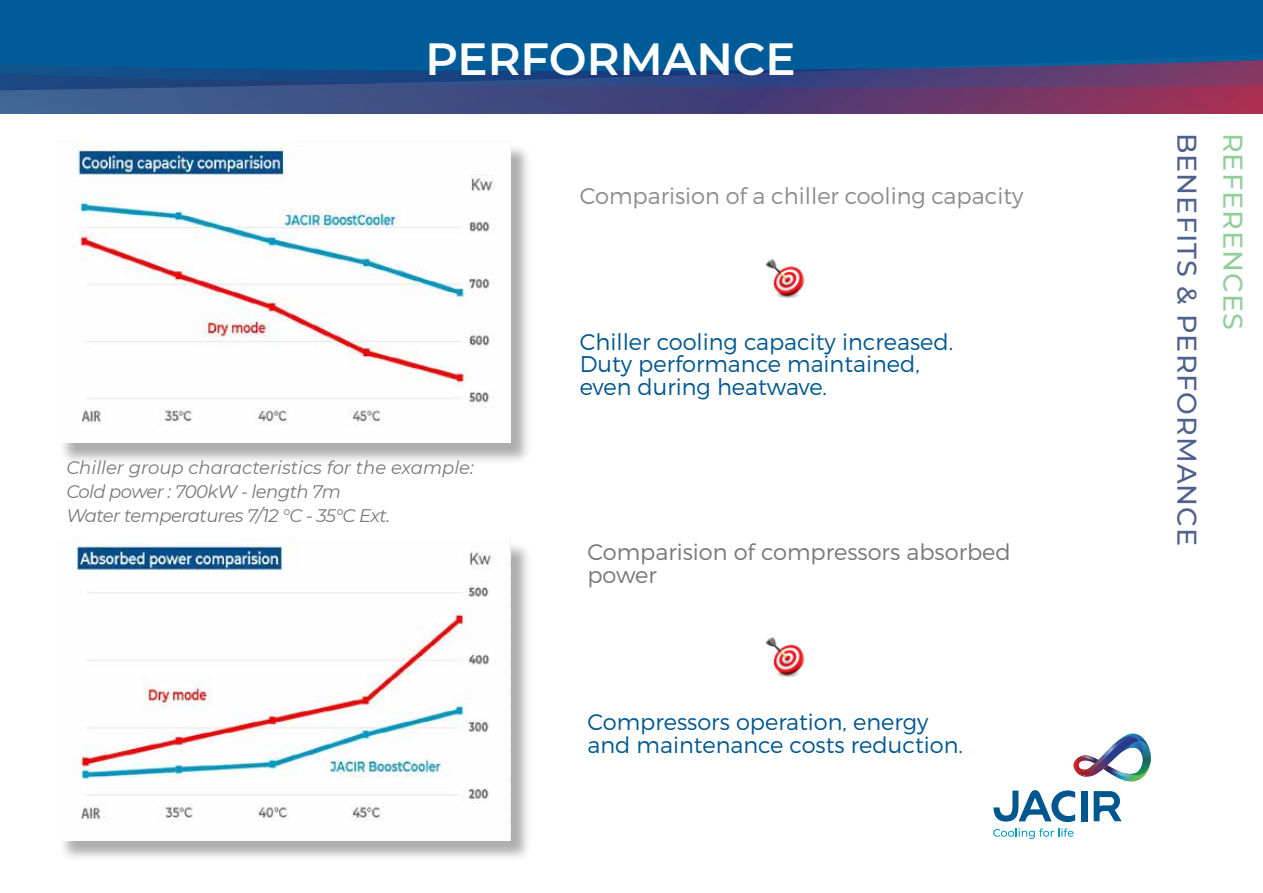
<style>
.page{position:relative;width:1263px;height:893px;background:#fff}
.page>*{position:absolute;margin:0;border:0;box-sizing:border-box;transform-origin:0 0}
.t1{font:600 45px "Montserrat";color:#fff}
.t2{font:500 27px "Montserrat";letter-spacing:.04em;color:#50618d}
.t3{font:500 27px "Montserrat";letter-spacing:.04em;color:#93ce99}
.t4{font:300 22.65px/22.5px "Montserrat";color:#005790}
.t5{font:300 22.65px "Montserrat";color:#8d8b8b}
.t6{font:300 22.5px/22.5px "Montserrat";color:#005790}
.t7{font:300 22.5px/22.5px "Montserrat";color:#787878}
.t8{font:italic 18.15px/24px "Montserrat";letter-spacing:-.03em;color:#787878}
</style>
<div class="page">
<svg style="left:993px;top:828px;width:80px;height:11px"></svg>
<div style="left:1081px;top:791px;width:6px;height:30px;background:#005790"></div>
<svg style="left:993px;top:790px;width:82px;height:32px"></svg>
<svg style="left:1094px;top:791px;width:28px;height:30px"></svg>
<img style="left:1073px;top:734px;width:78px;height:48px">
<div style="left:0;top:0;width:1263px;height:50px;background:#005b99"></div>
<svg style="left:0;top:50px;width:1263px;height:63px;background:#344b82"></svg>
<div style="left:58px;top:144px;width:474px;height:321px;background:#787878;opacity:.6"></div>
<img style="left:58px;top:141px;width:452px;height:302px">
<div style="left:58px;top:541px;width:474px;height:321px;background:#787878;opacity:.6"></div>
<img style="left:58px;top:540px;width:452px;height:300px">
<img style="left:765px;top:259px;width:40px;height:39px">
<img style="left:765px;top:637px;width:40px;height:40px">
<h1 class="t1" style="left:425px;top:28px;width:372px">PERFORMANCE</h1>
<p class="t5" style="left:580px;top:182px;width:445px">Comparision of a chiller cooling capacity</p>
<p class="t8" style="left:66px;top:455px;width:409px">Chiller group characteristics for the example:<br>Cold power : 700kW - length 7m<br>Water temperatures 7/12 °C - 35°C Ext.</p>
<p class="t4" style="left:580px;top:330px;width:375px">Chiller cooling capacity increased.<br>Duty performance maintained, even during heatwave.</p>
<p class="t7" style="left:587px;top:541px;width:425px">Comparision of compressors absorbed power</p>
<p class="t6" style="left:587px;top:711px;width:377px">Compressors operation, energy and maintenance costs reduction.</p>
<h2 class="t2" style="left:1206px;top:133px;width:415px;rotate:90deg">BENEFITS &amp; PERFORMANCE</h2>
<h2 class="t3" style="left:1252px;top:133px;width:198px;rotate:90deg">REFERENCES</h2>
</div>
